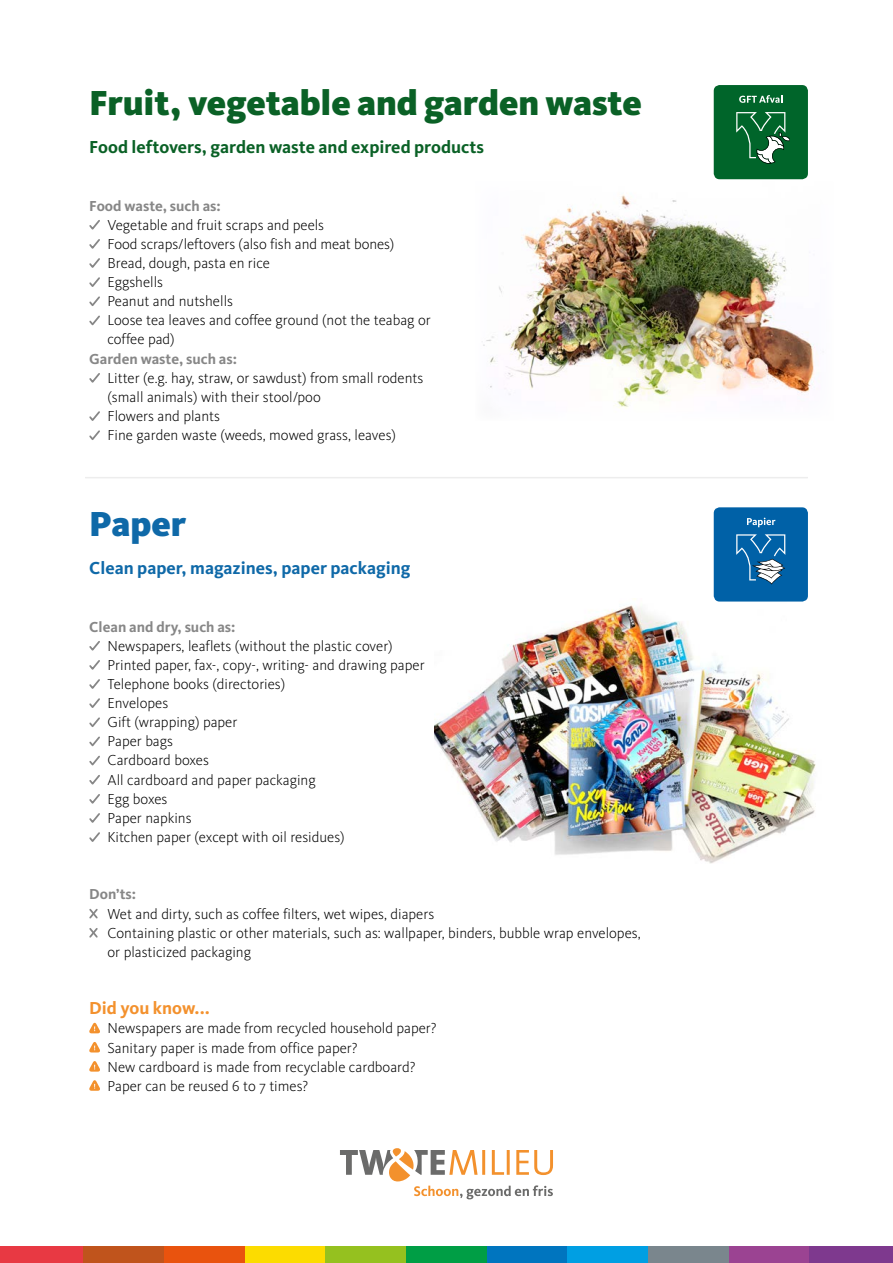
<style>
.page{position:relative;width:893px;height:1263px;background:#fff}
.page>*{position:absolute;margin:0;border:0;box-sizing:border-box;transform-origin:0 0}
.t1{font:900 36px "FF Kievit Pro";color:#0a6126}
.t2{font:900 36px "FF Kievit Pro";color:#0f69a8}
.t3{font:700 18px "FF Kievit Pro";color:#0a6126}
.t4{font:700 18px "FF Kievit Pro";color:#0f69a8}
.t5{font:700 18px "FF Kievit Pro";color:#f3912d}
.t6{font:300 15px/19.2px "FF Kievit Pro";color:#000}
.t7{font:700 15px "FF Kievit Pro";color:#878787}
</style>
<div class="page">
<img style="left:482px;top:195px;width:333px;height:213px">
<svg style="left:89px;top:220px;width:11px;height:48px"></svg>
<svg style="left:89px;top:277px;width:11px;height:10px"></svg>
<svg style="left:89px;top:296px;width:11px;height:10px"></svg>
<svg style="left:89px;top:315px;width:11px;height:11px"></svg>
<svg style="left:89px;top:373px;width:11px;height:10px"></svg>
<svg style="left:89px;top:411px;width:11px;height:10px"></svg>
<svg style="left:89px;top:430px;width:11px;height:10px"></svg>
<div style="left:714px;top:85px;width:94px;height:94px;background:#00652a;border-radius:6px"></div>
<svg style="left:736px;top:112px;width:54px;height:52px"></svg>
<svg style="left:739px;top:95px;width:43px;height:8px"></svg>
<hr style="left:85px;top:477px;width:723px;height:1px;background:#ededed">
<img style="left:435px;top:598px;width:381px;height:265px">
<svg style="left:89px;top:641px;width:11px;height:10px"></svg>
<svg style="left:89px;top:660px;width:11px;height:29px"></svg>
<svg style="left:89px;top:698px;width:11px;height:10px"></svg>
<svg style="left:89px;top:717px;width:11px;height:10px"></svg>
<svg style="left:89px;top:736px;width:11px;height:11px"></svg>
<svg style="left:89px;top:755px;width:11px;height:11px"></svg>
<svg style="left:89px;top:775px;width:11px;height:10px"></svg>
<svg style="left:89px;top:794px;width:11px;height:48px"></svg>
<svg style="left:89px;top:908px;width:9px;height:11px"></svg>
<svg style="left:89px;top:928px;width:9px;height:10px"></svg>
<svg style="left:89px;top:1022px;width:11px;height:11px"></svg>
<svg style="left:89px;top:1042px;width:11px;height:10px"></svg>
<svg style="left:89px;top:1061px;width:11px;height:10px"></svg>
<svg style="left:89px;top:1080px;width:11px;height:11px"></svg>
<div style="left:714px;top:507px;width:94px;height:94px;background:#0061a7;border-radius:6px"></div>
<svg style="left:736px;top:534px;width:49px;height:50px"></svg>
<svg style="left:747px;top:518px;width:28px;height:9px"></svg>
<svg style="left:340px;top:1148px;width:213px;height:51px"></svg>
<div style="left:0;top:1246px;width:83px;height:17px;background:#e83943"></div>
<div style="left:83px;top:1246px;width:81px;height:17px;background:#c0541c"></div>
<div style="left:164px;top:1246px;width:81px;height:17px;background:#e9530e"></div>
<div style="left:245px;top:1246px;width:80px;height:17px;background:#fcdc00"></div>
<div style="left:325px;top:1246px;width:81px;height:17px;background:#95c11f"></div>
<div style="left:406px;top:1246px;width:81px;height:17px;background:#009e45"></div>
<div style="left:487px;top:1246px;width:80px;height:17px;background:#0075bf"></div>
<div style="left:567px;top:1246px;width:81px;height:17px;background:#009fe3"></div>
<div style="left:648px;top:1246px;width:81px;height:17px;background:#7a868d"></div>
<div style="left:729px;top:1246px;width:81px;height:17px;background:#9b4392"></div>
<div style="left:810px;top:1246px;width:83px;height:17px;background:#7e398e"></div>
<h1 class="t1" style="left:89px;top:81px;width:554px">Fruit, vegetable and garden waste</h1>
<p class="t3" style="left:89px;top:137px;width:396px">Food leftovers, garden waste and expired products</p>
<p class="t7" style="left:89px;top:197px;width:133px">Food waste, such as:</p>
<p class="t6" style="left:108px;top:215px;width:325px">Vegetable and fruit scraps and peels<br>Food scraps/leftovers (also fish and meat bones)<br>Bread, dough, pasta en rice<br>Eggshells<br>Peanut and nutshells<br>Loose tea leaves and coffee ground (not the teabag or coffee pad)</p>
<p class="t7" style="left:89px;top:350px;width:149px">Garden waste, such as:</p>
<p class="t6" style="left:108px;top:368px;width:317px">Litter (e.g. hay, straw, or sawdust) from small rodents (small animals) with their stool/poo<br>Flowers and plants<br>Fine garden waste (weeds, mowed grass, leaves)</p>
<h1 class="t2" style="left:89px;top:502px;width:98px">Paper</h1>
<p class="t4" style="left:89px;top:557px;width:323px">Clean paper, magazines, paper packaging</p>
<p class="t7" style="left:89px;top:618px;width:148px">Clean and dry, such as:</p>
<p class="t6" style="left:108px;top:636px;width:319px">Newspapers, leaflets (without the plastic cover)<br>Printed paper, fax-, copy-, writing- and drawing paper<br>Telephone books (directories)<br>Envelopes<br>Gift (wrapping) paper<br>Paper bags<br>Cardboard boxes<br>All cardboard and paper packaging<br>Egg boxes<br>Paper napkins<br>Kitchen paper (except with oil residues)</p>
<p class="t7" style="left:89px;top:886px;width:48px">Don’ts:</p>
<p class="t6" style="left:108px;top:904px;width:535px">Wet and dirty, such as coffee filters, wet wipes, diapers<br>Containing plastic or other materials, such as: wallpaper, binders, bubble wrap envelopes, or plasticized packaging</p>
<p class="t5" style="left:89px;top:998px;width:122px">Did you know...</p>
<p class="t6" style="left:108px;top:1019px;width:330px">Newspapers are made from recycled household paper?<br>Sanitary paper is made from office paper?<br>New cardboard is made from recyclable cardboard?<br>Paper can be reused 6 to 7 times?</p>
</div>
